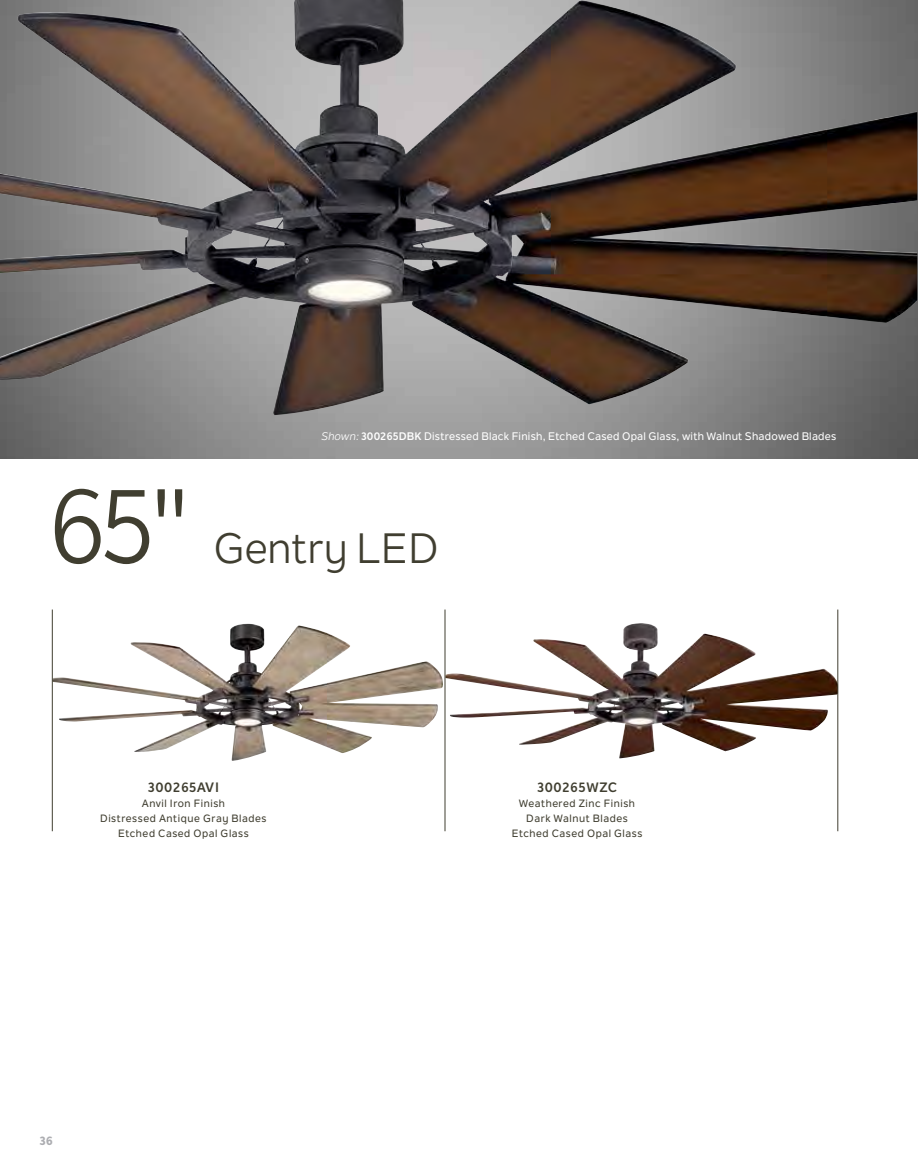
<style>
.page{position:relative;width:918px;height:1175px;background:#fff}
.page>*{position:absolute;margin:0;border:0;box-sizing:border-box;transform-origin:0 0}
.t1{font:105px "Nolan Next";color:#403e30}
.t2{font:42px "Nolan Next";color:#403e30}
.t3{font:700 13.5px "Nolan Next";letter-spacing:.05em;color:#403e30}
.t4{font:800 12px "Nolan Next";color:#acadb1}
.t5{font:500 10.8px "Nolan Next";letter-spacing:.02em;color:#fff}
.t6{font:500 10.5px/15px "Nolan Next";letter-spacing:.05em;color:#403e30;text-align:center}
.s1{font-weight:400;font-style:italic}
.s2{font-weight:700}
</style>
<div class="page">
<img style="left:0;top:47px;width:918px;height:412px">
<hr style="left:917px;top:0;width:1px;height:47px;background:#68696d">
<img style="left:53px;top:624px;width:390px;height:137px">
<img style="left:446px;top:623px;width:391px;height:135px">
<hr style="left:445px;top:609px;width:1px;height:222px;background:#403e30">
<hr style="left:52px;top:609px;width:1px;height:222px;background:#403e30">
<hr style="left:837px;top:609px;width:1px;height:222px;background:#403e30">
<img style="left:0;top:0;width:917px;height:415px">
<h1 class="t1" style="left:49px;top:462px;width:142px">65"</h1>
<p class="t5" style="left:321px;top:429px;width:517px"><span class="s1">Shown:</span> <span class="s2">300265DBK</span> Distressed Black Finish, Etched Cased Opal Glass, with Walnut Shadowed Blades</p>
<h2 class="t2" style="left:213px;top:523px;width:227px">Gentry LED</h2>
<p class="t3" style="left:148px;top:779px;width:73px">300265AVI</p>
<p class="t6" style="left:100px;top:796px;width:168px">Anvil Iron Finish<br>Distressed Antique Gray Blades<br>Etched Cased Opal Glass</p>
<p class="t4" style="left:39px;top:1133px;width:15px">36</p>
<p class="t3" style="left:537px;top:779px;width:81px">300265WZC</p>
<p class="t6" style="left:512px;top:796px;width:132px">Weathered Zinc Finish<br>Dark Walnut Blades<br>Etched Cased Opal Glass</p>
</div>
